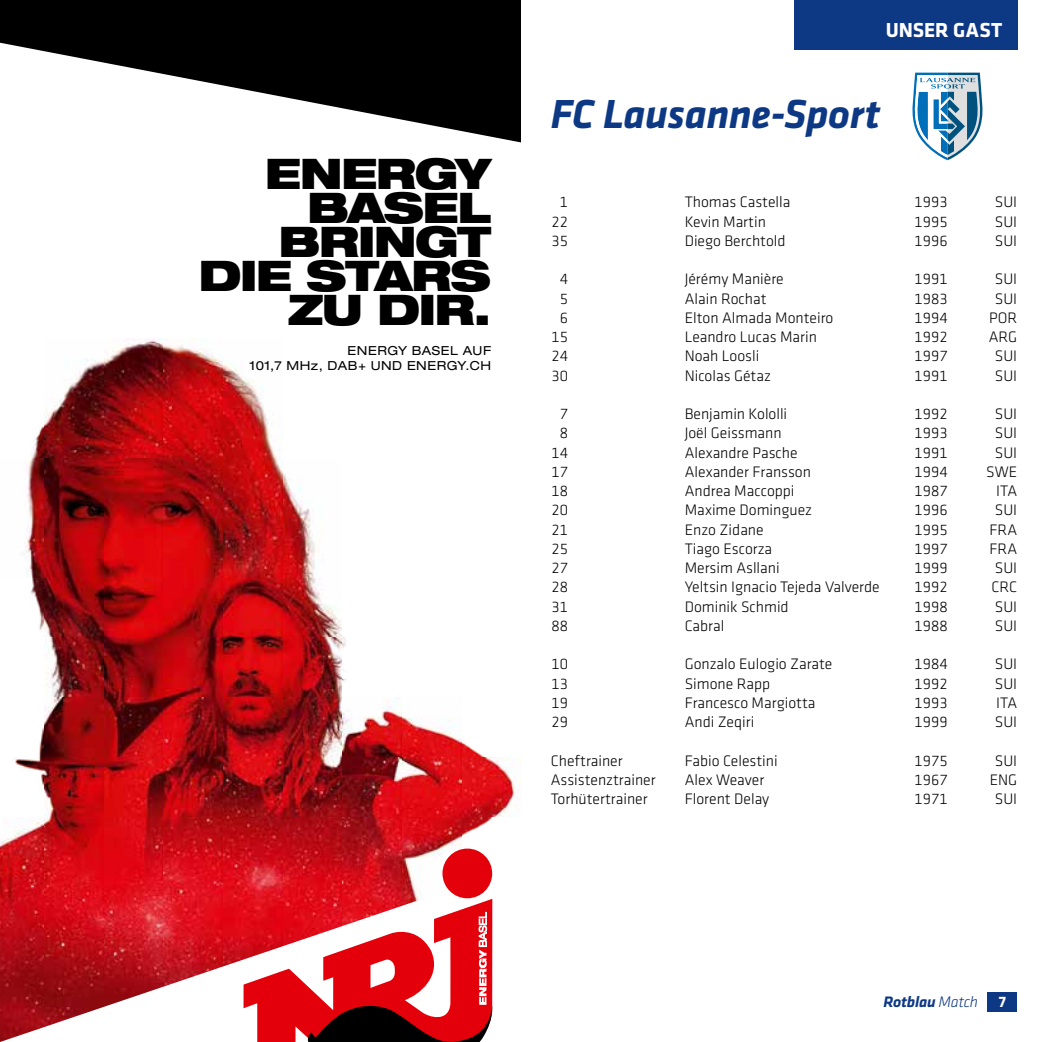
<style>
.page{position:relative;width:1042px;height:1042px;background:#fff}
.page>*{position:absolute;margin:0;border:0;box-sizing:border-box;transform-origin:0 0}
.t1{font:900 expanded 42.18px/34.1px "Helvetica Neue";letter-spacing:-.04em;color:#000;text-align:right}
.t2{font:italic 700 42px "Klavika";letter-spacing:-.01em;color:#0d3884}
.t3{font:700 21px "Klavika";letter-spacing:-.005em;color:#fff}
.t4{font:300 15.75px "Klavika";color:#000}
.t5{font:italic 700 15.75px "Klavika";letter-spacing:-.015em;color:#0d3884}
.t6{font:700 15.75px "Klavika";color:#fff}
.t7{font:expanded 12.42px/15px "Helvetica Neue";letter-spacing:.04em;color:#000;text-align:right}
.s1{font-weight:300}
</style>
<div class="page">
<div style="left:987px;top:992px;width:30px;height:20px;background:#0d3884"></div>
<div style="left:794px;top:0;width:223px;height:50px;background:#0d3884"></div>
<svg style="left:912px;top:73px;width:70px;height:87px"></svg>
<img style="left:0;top:339px;width:521px;height:526px">
<svg style="left:0;top:0;width:521px;height:142px;fill:#000"></svg>
<svg style="left:0;top:865px;width:493px;height:177px"></svg>
<svg style="left:243px;top:848px;width:249px;height:194px"></svg>
<svg style="left:264px;top:912px;width:228px;height:130px"></svg>
<h1 class="t1" style="left:199px;top:155px;width:294px">ENERGY<br>BASEL<br>BRINGT<br>DIE STARS<br>ZU DIR.</h1>
<p class="t7" style="left:250px;top:343px;width:243px">ENERGY BASEL AUF<br>101,7 MHz, DAB+ UND ENERGY.CH</p>
<h3 class="t3" style="left:886px;top:15px;width:118px">UNSER GAST</h3>
<h2 class="t2" style="left:551px;top:84px;width:331px">FC Lausanne-Sport</h2>
<p class="t4" style="left:560px;top:193px;width:10px">1</p>
<p class="t4" style="left:685px;top:193px;width:107px">Thomas Castella</p>
<p class="t4" style="left:914px;top:193px;width:35px">1993</p>
<p class="t4" style="left:995px;top:193px;width:24px">SUI</p>
<p class="t4" style="left:551px;top:212px;width:18px">22</p>
<p class="t4" style="left:685px;top:212px;width:83px">Kevin Martin</p>
<p class="t4" style="left:914px;top:212px;width:35px">1995</p>
<p class="t4" style="left:995px;top:212px;width:24px">SUI</p>
<p class="t4" style="left:551px;top:231px;width:18px">35</p>
<p class="t4" style="left:685px;top:231px;width:102px">Diego Berchtold</p>
<p class="t4" style="left:914px;top:231px;width:35px">1996</p>
<p class="t4" style="left:995px;top:231px;width:24px">SUI</p>
<p class="t4" style="left:560px;top:270px;width:10px">4</p>
<p class="t4" style="left:685px;top:270px;width:101px">Jérémy Manière</p>
<p class="t4" style="left:914px;top:270px;width:35px">1991</p>
<p class="t4" style="left:995px;top:270px;width:24px">SUI</p>
<p class="t4" style="left:560px;top:289px;width:10px">5</p>
<p class="t4" style="left:685px;top:289px;width:83px">Alain Rochat</p>
<p class="t4" style="left:914px;top:289px;width:35px">1983</p>
<p class="t4" style="left:995px;top:289px;width:24px">SUI</p>
<p class="t4" style="left:560px;top:308px;width:10px">6</p>
<p class="t4" style="left:685px;top:308px;width:150px">Elton Almada Monteiro</p>
<p class="t4" style="left:914px;top:308px;width:35px">1994</p>
<p class="t4" style="left:989px;top:308px;width:30px">POR</p>
<p class="t4" style="left:551px;top:327px;width:18px">15</p>
<p class="t4" style="left:685px;top:327px;width:134px">Leandro Lucas Marin</p>
<p class="t4" style="left:914px;top:327px;width:35px">1992</p>
<p class="t4" style="left:989px;top:327px;width:30px">ARG</p>
<p class="t4" style="left:551px;top:347px;width:18px">24</p>
<p class="t4" style="left:685px;top:347px;width:76px">Noah Loosli</p>
<p class="t4" style="left:914px;top:347px;width:35px">1997</p>
<p class="t4" style="left:995px;top:347px;width:24px">SUI</p>
<p class="t4" style="left:551px;top:366px;width:18px">30</p>
<p class="t4" style="left:685px;top:366px;width:88px">Nicolas Gétaz</p>
<p class="t4" style="left:914px;top:366px;width:35px">1991</p>
<p class="t4" style="left:995px;top:366px;width:24px">SUI</p>
<p class="t4" style="left:560px;top:404px;width:10px">7</p>
<p class="t4" style="left:685px;top:404px;width:104px">Benjamin Kololli</p>
<p class="t4" style="left:914px;top:404px;width:35px">1992</p>
<p class="t4" style="left:995px;top:404px;width:24px">SUI</p>
<p class="t4" style="left:560px;top:424px;width:10px">8</p>
<p class="t4" style="left:685px;top:424px;width:98px">Joël Geissmann</p>
<p class="t4" style="left:914px;top:424px;width:35px">1993</p>
<p class="t4" style="left:995px;top:424px;width:24px">SUI</p>
<p class="t4" style="left:551px;top:443px;width:18px">14</p>
<p class="t4" style="left:685px;top:443px;width:114px">Alexandre Pasche</p>
<p class="t4" style="left:914px;top:443px;width:35px">1991</p>
<p class="t4" style="left:995px;top:443px;width:24px">SUI</p>
<p class="t4" style="left:551px;top:462px;width:18px">17</p>
<p class="t4" style="left:685px;top:462px;width:128px">Alexander Fransson</p>
<p class="t4" style="left:914px;top:462px;width:35px">1994</p>
<p class="t4" style="left:986px;top:462px;width:32px">SWE</p>
<p class="t4" style="left:551px;top:481px;width:18px">18</p>
<p class="t4" style="left:685px;top:481px;width:111px">Andrea Maccoppi</p>
<p class="t4" style="left:914px;top:481px;width:35px">1987</p>
<p class="t4" style="left:996px;top:481px;width:22px">ITA</p>
<p class="t4" style="left:551px;top:501px;width:18px">20</p>
<p class="t4" style="left:685px;top:501px;width:129px">Maxime Dominguez</p>
<p class="t4" style="left:914px;top:501px;width:35px">1996</p>
<p class="t4" style="left:995px;top:501px;width:24px">SUI</p>
<p class="t4" style="left:551px;top:520px;width:18px">21</p>
<p class="t4" style="left:685px;top:520px;width:80px">Enzo Zidane</p>
<p class="t4" style="left:914px;top:520px;width:35px">1995</p>
<p class="t4" style="left:989px;top:520px;width:29px">FRA</p>
<p class="t4" style="left:551px;top:539px;width:18px">25</p>
<p class="t4" style="left:685px;top:539px;width:89px">Tiago Escorza</p>
<p class="t4" style="left:914px;top:539px;width:35px">1997</p>
<p class="t4" style="left:989px;top:539px;width:29px">FRA</p>
<p class="t4" style="left:551px;top:558px;width:18px">27</p>
<p class="t4" style="left:685px;top:558px;width:96px">Mersim Asllani</p>
<p class="t4" style="left:914px;top:558px;width:35px">1999</p>
<p class="t4" style="left:995px;top:558px;width:24px">SUI</p>
<p class="t4" style="left:551px;top:578px;width:18px">28</p>
<p class="t4" style="left:685px;top:578px;width:197px">Yeltsin Ignacio Tejeda Valverde</p>
<p class="t4" style="left:914px;top:578px;width:35px">1992</p>
<p class="t4" style="left:991px;top:578px;width:27px">CRC</p>
<p class="t4" style="left:551px;top:597px;width:18px">31</p>
<p class="t4" style="left:685px;top:597px;width:105px">Dominik Schmid</p>
<p class="t4" style="left:914px;top:597px;width:35px">1998</p>
<p class="t4" style="left:995px;top:597px;width:24px">SUI</p>
<p class="t4" style="left:551px;top:616px;width:18px">88</p>
<p class="t4" style="left:685px;top:616px;width:41px">Cabral</p>
<p class="t4" style="left:914px;top:616px;width:35px">1988</p>
<p class="t4" style="left:995px;top:616px;width:24px">SUI</p>
<p class="t4" style="left:551px;top:655px;width:18px">10</p>
<p class="t4" style="left:685px;top:655px;width:149px">Gonzalo Eulogio Zarate</p>
<p class="t4" style="left:914px;top:655px;width:35px">1984</p>
<p class="t4" style="left:995px;top:655px;width:24px">SUI</p>
<p class="t4" style="left:551px;top:674px;width:18px">13</p>
<p class="t4" style="left:685px;top:674px;width:87px">Simone Rapp</p>
<p class="t4" style="left:914px;top:674px;width:35px">1992</p>
<p class="t4" style="left:995px;top:674px;width:24px">SUI</p>
<p class="t4" style="left:551px;top:693px;width:18px">19</p>
<p class="t4" style="left:685px;top:693px;width:132px">Francesco Margiotta</p>
<p class="t4" style="left:914px;top:693px;width:35px">1993</p>
<p class="t4" style="left:996px;top:693px;width:22px">ITA</p>
<p class="t4" style="left:551px;top:712px;width:18px">29</p>
<p class="t4" style="left:685px;top:712px;width:71px">Andi Zeqiri</p>
<p class="t4" style="left:914px;top:712px;width:35px">1999</p>
<p class="t4" style="left:995px;top:712px;width:24px">SUI</p>
<p class="t4" style="left:551px;top:751px;width:73px">Cheftrainer</p>
<p class="t4" style="left:685px;top:751px;width:94px">Fabio Celestini</p>
<p class="t4" style="left:914px;top:751px;width:35px">1975</p>
<p class="t4" style="left:995px;top:751px;width:24px">SUI</p>
<p class="t4" style="left:551px;top:770px;width:106px">Assistenztrainer</p>
<p class="t4" style="left:685px;top:770px;width:81px">Alex Weaver</p>
<p class="t4" style="left:914px;top:770px;width:35px">1967</p>
<p class="t4" style="left:989px;top:770px;width:29px">ENG</p>
<p class="t4" style="left:551px;top:789px;width:98px">Torhütertrainer</p>
<p class="t4" style="left:685px;top:789px;width:86px">Florent Delay</p>
<p class="t4" style="left:914px;top:789px;width:35px">1971</p>
<p class="t4" style="left:995px;top:789px;width:24px">SUI</p>
<p class="t5" style="left:883px;top:990px;width:96px">Rotblau <span class="s1">Match</span></p>
<p class="t6" style="left:998px;top:990px;width:9px">7</p>
</div>
